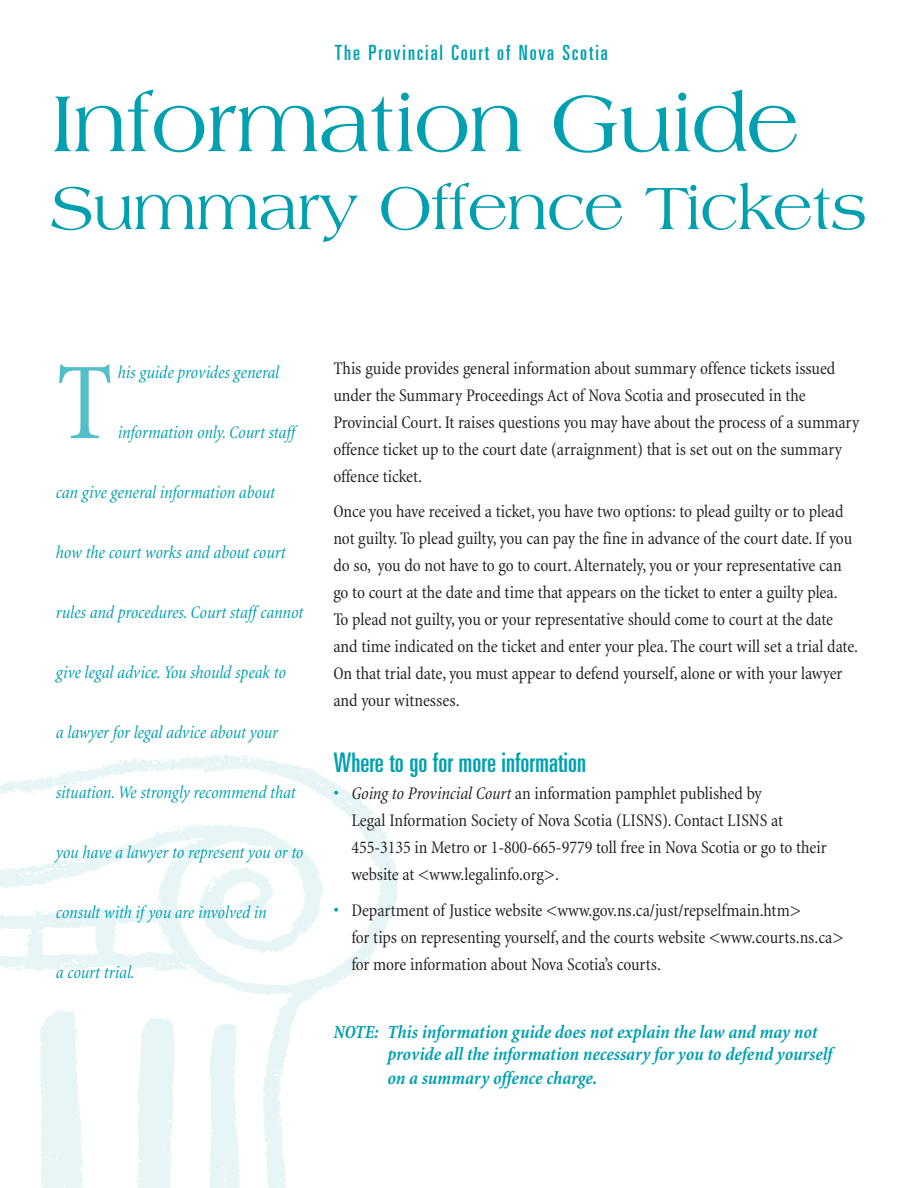
<style>
.page{position:relative;width:918px;height:1188px;background:#fff}
.page>*{position:absolute;margin:0;border:0;box-sizing:border-box;transform-origin:0 0}
.t1{font:condensed 111px "Minion";color:#52bec9}
.t2{font:84.75px "Americana";letter-spacing:-.02em;color:#00a0b0}
.t3{font:64.2px "Americana";letter-spacing:-.02em;color:#00a0b0}
.t4{font:ultra-condensed 27px "Univers";color:#00a0b0}
.t5{font:ultra-condensed 21px "Univers";letter-spacing:.095em;color:#00a0b0}
.t6{font:italic 700 condensed 18.75px/23.1px "Minion";letter-spacing:-.005em;color:#00a0b0}
.t7{font:condensed 18px/27px "Minion";letter-spacing:-.005em;color:#231f20}
.t8{font:italic condensed 18px "Minion";letter-spacing:-.01em;color:#00a0b0}
.s1{font-size:19.5px;color:#00a0b0}
.s2{font-style:italic}
</style>
<div class="page">
<img style="left:0;top:755px;width:398px;height:433px">
<p class="t5" style="left:335px;top:44px;width:274px">The Provincial Court of Nova Scotia</p>
<h2 class="t2" style="left:51px;top:90px;width:750px">Information Guide</h2>
<h3 class="t3" style="left:51px;top:183px;width:818px">Summary Offence Tickets</h3>
<h1 class="t1" style="left:56px;top:360px;width:59px">T</h1>
<p class="t8" style="left:118px;top:365px;width:163px">his guide provides general</p>
<p class="t8" style="left:118px;top:425px;width:179px">information only. Court staff</p>
<p class="t8" style="left:56px;top:485px;width:221px">can give general information about</p>
<p class="t8" style="left:56px;top:545px;width:231px">how the court works and about court</p>
<p class="t8" style="left:56px;top:605px;width:249px">rules and procedures. Court staff cannot</p>
<p class="t8" style="left:56px;top:665px;width:232px">give legal advice. You should speak to</p>
<p class="t8" style="left:56px;top:725px;width:224px">a lawyer for legal advice about your</p>
<p class="t8" style="left:56px;top:785px;width:241px">situation. We strongly recommend that</p>
<p class="t8" style="left:56px;top:845px;width:249px">you have a lawyer to represent you or to</p>
<p class="t8" style="left:56px;top:905px;width:212px">consult with if you are involved in</p>
<p class="t8" style="left:56px;top:965px;width:80px">a court trial.</p>
<p class="t7" style="left:333px;top:356px;width:528px">This guide provides general information about summary offence tickets issued under the Summary Proceedings Act of Nova Scotia and prosecuted in the Provincial Court. It raises questions you may have about the process of a summary offence ticket up to the court date (arraignment) that is set out on the summary offence ticket.</p>
<p class="t7" style="left:333px;top:500px;width:526px">Once you have received a ticket, you have two options: to plead guilty or to plead not guilty. To plead guilty, you can pay the fine in advance of the court date. If you do so, you do not have to go to court. Alternately, you or your representative can go to court at the date and time that appears on the ticket to enter a guilty plea.<br>To plead not guilty, you or your representative should come to court at the date and time indicated on the ticket and enter your plea. The court will set a trial date.<br>On that trial date, you must appear to defend yourself, alone or with your lawyer and your witnesses.</p>
<h3 class="t4" style="left:333px;top:753px;width:254px">Where to go for more information</h3>
<p class="t7" style="left:351px;top:782px;width:477px;text-indent:-18px"><span class="s1">•</span> <span class="s2">Going to Provincial Court</span> an information pamphlet published by<br>Legal Information Society of Nova Scotia (LISNS). Contact LISNS at 455-3135 in Metro or 1-800-665-9779 toll free in Nova Scotia or go to their website at &lt;www.legalinfo.org&gt;.</p>
<p class="t7" style="left:351px;top:899px;width:494px;text-indent:-18px"><span class="s1">•</span> Department of Justice website &lt;www.gov.ns.ca/just/repselfmain.htm&gt;<br>for tips on representing yourself, and the courts website &lt;www.courts.ns.ca&gt; for more information about Nova Scotia’s courts.</p>
<p class="t6" style="left:387px;top:1022px;width:447px;text-indent:-54px">NOTE: This information guide does not explain the law and may not provide all the information necessary for you to defend yourself on a summary offence charge.</p>
</div>
